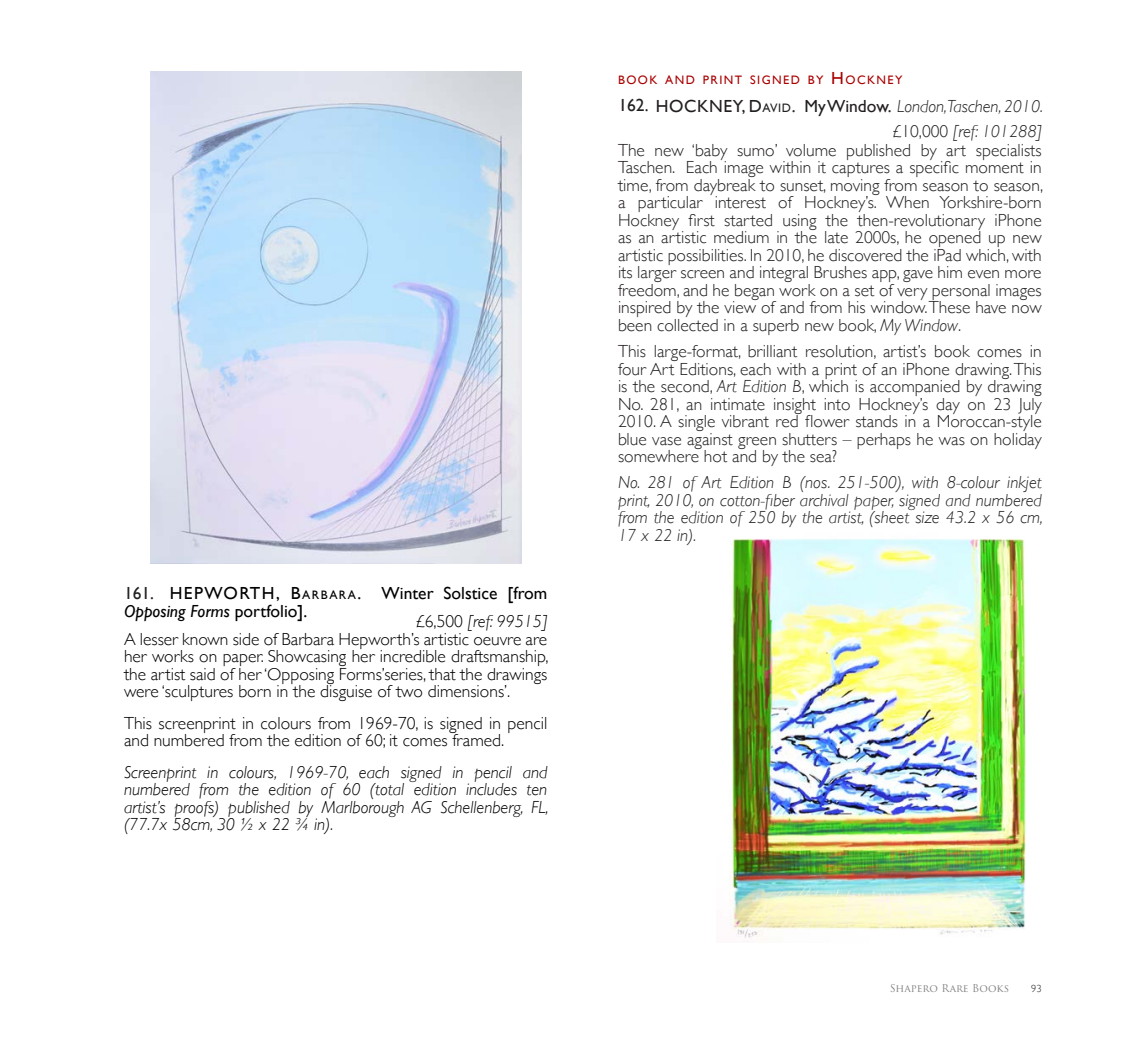
<style>
.page{position:relative;width:1141px;height:1042px;background:#fff}
.page>*{position:absolute;margin:0;border:0;box-sizing:border-box;transform-origin:0 0}
.t1{font:300 17.5px/17.5px "Gill Sans";color:#231f20;text-align:justify}
.t2{font:300 17.5px/17.5px "Gill Sans";color:#000;text-align:justify}
.t3{font:italic 300 17.5px/17.5px "Gill Sans";color:#231f20;text-align:justify}
.t4{font:italic 300 17.5px/17.5px "Gill Sans";color:#000;text-align:justify}
.t5{font:17.5px/17.5px "Gill Sans";color:#000}
.t6{font:17.5px "Gill Sans";color:#231f20}
.t7{font:12.25px "Gill Sans";letter-spacing:.12em;color:#a00}
.t8{font:10.5px "Trajan Pro 3";color:#808285}
.t9{font:300 10.5px "Gill Sans";color:#231f20}
.s1{font-style:inherit}
.s2{font-size:12.25px}
.s3{font-style:italic}
.s4{font-size:17.5px}
.s5{font-weight:400;font-style:normal}
.s6{font-weight:400;font-style:normal;font-size:12.25px}
</style>
<div class="page">
<img style="left:150px;top:72px;width:371px;height:491px">
<img style="left:730px;top:538px;width:296px;height:400px">
<p class="t5" style="left:124px;top:584px;width:425px;text-indent:46px"><span class="s1">HEPWORTH, B</span><span class="s2">ARBARA</span><span class="s1">.</span> Winter Solstice [from<br><span class="s3">Opposing Forms</span> portfolio].</p>
<p class="t6" style="left:124px;top:583px;width:32px">161.</p>
<p class="t2" style="left:124px;top:612px;width:426px;text-indent:291px">£6,500 <span class="s3">[ref: 99515] </span>A lesser known side of Barbara Hepworth’s artistic oeuvre are her works on paper. Showcasing her incredible draftsmanship, the artist said of her ‘Opposing Forms’series, that the drawings were ‘sculptures born in the disguise of two dimensions’.</p>
<p class="t2" style="left:124px;top:713px;width:425px">This screenprint in colours from 1969-70, is signed in pencil and numbered from the edition of 60; it comes framed.</p>
<p class="t4" style="left:124px;top:763px;width:426px">Screenprint in colours, 1969-70, each signed in pencil and numbered from the edition of 60 (total edition includes ten artist’s proofs) published by Marlborough AG Schellenberg, FL, (77.7x 58cm, 30 ½ x 22 ¾ in).</p>
<p class="t7" style="left:618px;top:73px;width:286px">BOOK AND PRINT SIGNED BY <span class="s4">H</span>OCKNEY</p>
<p class="t3" style="left:618px;top:98px;width:426px"><span class="s5">162.</span> <span class="s5">HOCKNEY, D</span><span class="s6">AVID</span><span class="s5">.</span> <span class="s5">My Window.</span> London,Taschen, 2010.</p>
<p class="t1" style="left:618px;top:120px;width:425px;line-height:19.2px;text-align:right">£10,000 <span class="s3">[ref: 101288]<br></span>The new ‘baby sumo’ volume published by art specialists</p>
<p class="t1" style="left:618px;top:158px;width:427px">Taschen. Each image within it captures a specific moment in time, from daybreak to sunset, moving from season to season, a particular interest of Hockney’s. When Yorkshire-born Hockney first started using the then-revolutionary iPhone as an artistic medium in the late 2000s, he opened up new artistic possibilities. In 2010, he discovered the iPad which, with its larger screen and integral Brushes app, gave him even more freedom, and he began work on a set of very personal images inspired by the view of and from his window. These have now been collected in a superb new book, <span class="s3">My Window</span>.</p>
<p class="t1" style="left:618px;top:342px;width:425px">This large-format, brilliant resolution, artist’s book comes in four Art Editions, each with a print of an iPhone drawing. This is the second, <span class="s3">Art Edition B</span>, which is accompanied by drawing No. 281, an intimate insight into Hockney’s day on 23 July 2010. A single vibrant red flower stands in a Moroccan-style blue vase against green shutters – perhaps he was on holiday somewhere hot and by the sea?</p>
<p class="t3" style="left:618px;top:474px;width:427px">No. 281 of Art Edition B (nos. 251-500), with 8-colour inkjet print, 2010, on cotton-fiber archival paper, signed and numbered from the edition of 250 by the artist, (sheet size 43.2 x 56 cm, 17 x 22 in).</p>
<p class="t8" style="left:890px;top:981px;width:121px">Shapero Rare Books</p>
<p class="t9" style="left:1031px;top:980px;width:12px">93</p>
</div>
